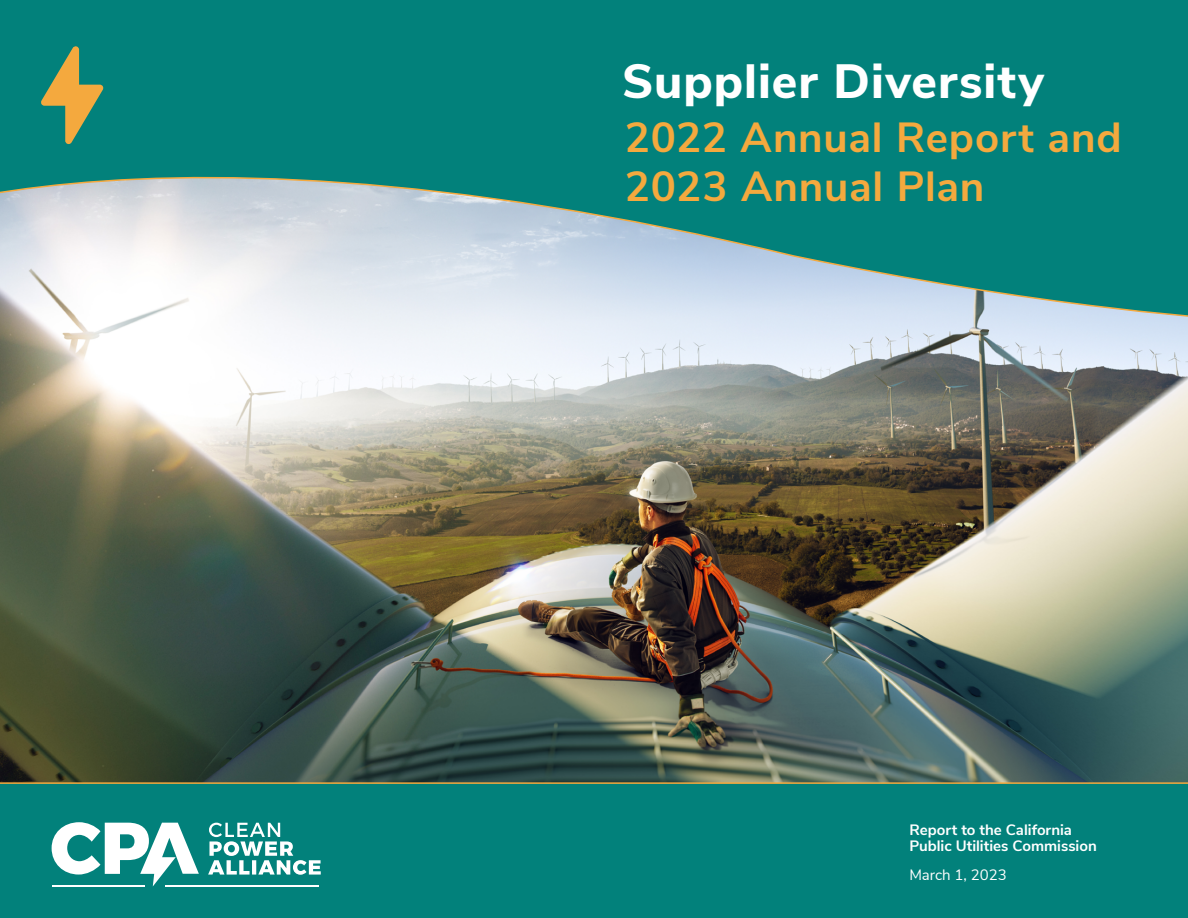
<style>
.page{position:relative;width:1188px;height:918px;background:#fff}
.page>*{position:absolute;margin:0;border:0;box-sizing:border-box;transform-origin:0 0}
.t1{font:800 48px "Nunito Sans";letter-spacing:.02em;color:#fff}
.t2{font:700 42px/49.5px "Nunito Sans";letter-spacing:.02em;color:#f4a93e}
.t3{font:700 15px/16.2px "Nunito Sans";color:#fff}
.t4{font:15px "Nunito Sans";color:#fff}
</style>
<div class="page">
<div style="left:0;top:784px;width:1188px;height:134px;background:#02817b"></div>
<hr style="left:165px;top:886px;width:154px;height:1px;background:#fff">
<svg style="left:52px;top:822px;width:147px;height:65px"></svg>
<svg style="left:208px;top:823px;width:113px;height:52px"></svg>
<div style="left:0;top:0;width:1188px;height:87px;background:#02817b"></div>
<svg style="left:41px;top:46px;width:62px;height:41px;background:#4a8c68"></svg>
<img style="left:0;top:87px;width:1188px;height:697px">
<h1 class="t1" style="left:622px;top:46px;width:424px">Supplier Diversity</h1>
<h2 class="t2" style="left:625px;top:110px;width:498px">2022 Annual Report and<br>2023 Annual Plan</h2>
<p class="t3" style="left:909px;top:821px;width:189px">Report to the California<br>Public Utilities Commission</p>
<p class="t4" style="left:909px;top:863px;width:99px">March 1, 2023</p>
</div>
